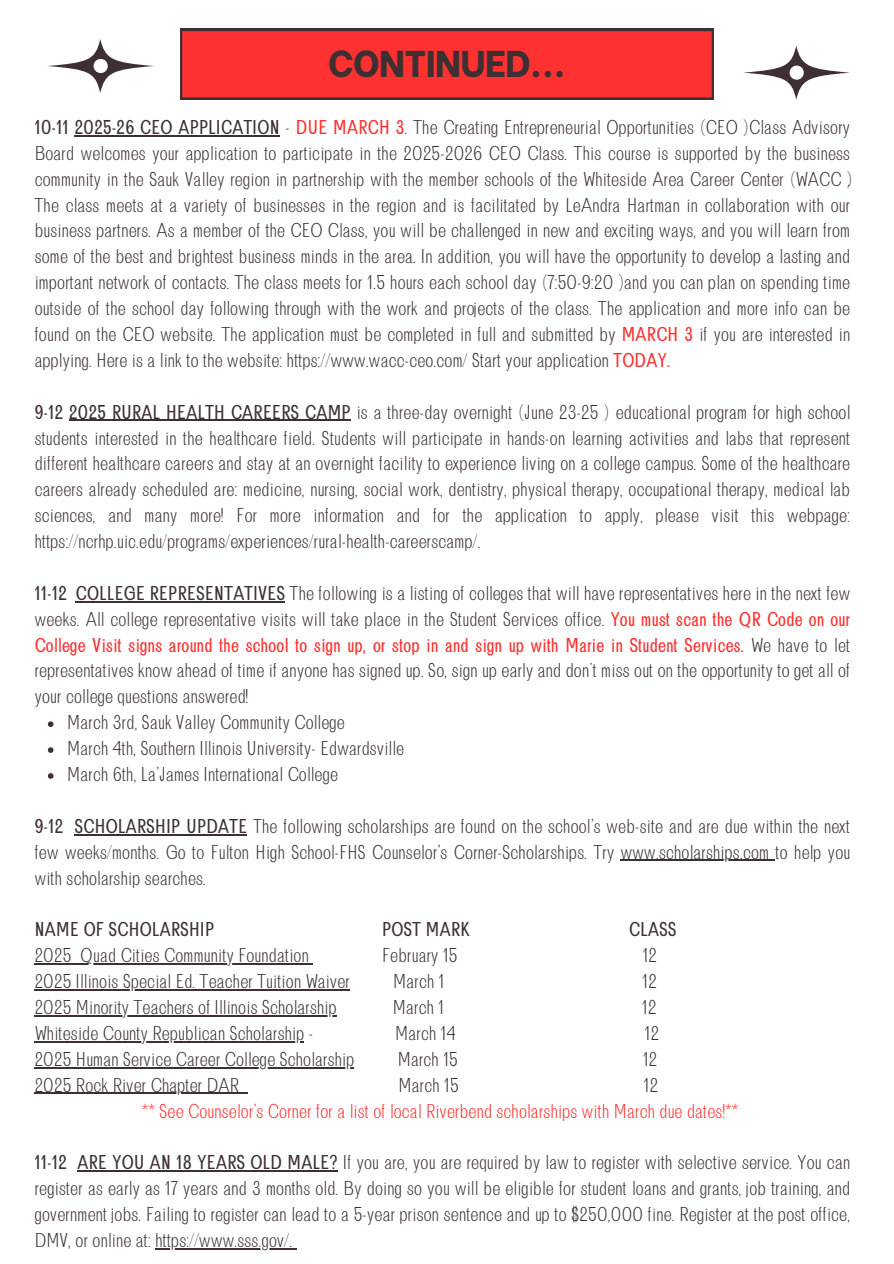
<style>
.page{position:relative;width:894px;height:1264px;background:#fff}
.page>*{position:absolute;margin:0;border:0;box-sizing:border-box;transform-origin:0 0}
.t1{font:800 37.2px "Be Vietnam";letter-spacing:-.02em;color:#3e3032}
.t2{font:300 19.2px/25.8px "Brendon";color:#3e3032;text-align:justify}
.t3{font:19.2px "Brendon";color:#ff3131}
.t4{font:300 19.2px "Brendon";color:#ff3131}
.t5{font:19.2px "Brendon";color:#3e3032}
.s1{font-weight:400}
.s2{font-weight:400;color:#ff3131}
.s3{font-weight:300;color:#3e3032}
</style>
<div class="page">
<hr style="left:74px;top:135px;width:205px;height:1px;background:#3e3032">
<hr style="left:69px;top:420px;width:281px;height:1px;background:#3e3032">
<hr style="left:76px;top:601px;width:209px;height:1px;background:#3e3032">
<svg style="left:48px;top:721px;width:5px;height:6px"></svg>
<svg style="left:48px;top:747px;width:5px;height:6px"></svg>
<svg style="left:48px;top:773px;width:5px;height:5px"></svg>
<hr style="left:75px;top:834px;width:172px;height:1px;background:#3e3032">
<hr style="left:620px;top:859px;width:155px;height:2px;background:#3e3032">
<hr style="left:34px;top:963px;width:37px;height:1px;background:#3e3032">
<hr style="left:80px;top:963px;width:229px;height:1px;background:#3e3032">
<hr style="left:34px;top:989px;width:316px;height:1px;background:#3e3032">
<hr style="left:34px;top:1015px;width:302px;height:1px;background:#3e3032">
<hr style="left:34px;top:1041px;width:270px;height:1px;background:#3e3032">
<hr style="left:34px;top:1066px;width:320px;height:2px;background:#3e3032">
<hr style="left:34px;top:1092px;width:172px;height:1px;background:#3e3032">
<hr style="left:206px;top:1092px;width:33px;height:1px;background:#3e3032">
<hr style="left:77px;top:1170px;width:260px;height:1px;background:#3e3032">
<hr style="left:155px;top:1248px;width:137px;height:1px;background:#3e3032">
<svg style="left:180px;top:29px;width:533px;height:71px"></svg>
<svg style="left:48px;top:39px;width:105px;height:54px"></svg>
<svg style="left:744px;top:46px;width:105px;height:54px"></svg>
<h1 class="t1" style="left:328px;top:33px;width:239px">CONTINUED...</h1>
<p class="t2" style="left:34px;top:115px;width:817px"><span class="s1">10-11 2025-26 CEO APPLICATION</span> - <span class="s2">DUE MARCH 3</span>. The Creating Entrepreneurial Opportunities (CEO) Class Advisory Board welcomes your application to participate in the 2025-2026 CEO Class. This course is supported by the business community in the Sauk Valley region in partnership with the member schools of the Whiteside Area Career Center (WACC).<br>The class meets at a variety of businesses in the region and is facilitated by LeAndra Hartman in collaboration with our business partners. As a member of the CEO Class, you will be challenged in new and exciting ways, and you will learn from some of the best and brightest business minds in the area. In addition, you will have the opportunity to develop a lasting and important network of contacts. The class meets for 1.5 hours each school day (7:50-9:20) and you can plan on spending time outside of the school day following through with the work and projects of the class. The application and more info can be found on the CEO website. The application must be completed in full and submitted by <span class="s2">MARCH 3</span> if you are interested in applying. Here is a link to the website: https://www.wacc-ceo.com/ Start your application <span class="s2">TODAY.</span></p>
<p class="t2" style="left:34px;top:399px;width:817px"><span class="s1">9-12 2025 RURAL HEALTH CAREERS CAMP</span> is a three-day overnight (June 23-25) educational program for high school students interested in the healthcare field. Students will participate in hands-on learning activities and labs that represent different healthcare careers and stay at an overnight facility to experience living on a college campus. Some of the healthcare careers already scheduled are: medicine, nursing, social work, dentistry, physical therapy, occupational therapy, medical lab sciences, and many more! For more information and for the application to apply, please visit this webpage: https://ncrhp.uic.edu/programs/experiences/rural-health-careerscamp/.</p>
<p class="t2" style="left:34px;top:580px;width:817px"><span class="s1">11-12 COLLEGE REPRESENTATIVES</span> The following is a listing of colleges that will have representatives here in the next few</p>
<p class="t2" style="left:34px;top:606px;width:817px">weeks. All college representative visits will take place in the Student Services office. <span class="s2">You must scan the QR Code on our</span></p>
<p class="t3" style="left:34px;top:633px;width:817px">College Visit signs around the school to sign up, or stop in and sign up with Marie in Student Services. <span class="s3">We have to let</span></p>
<p class="t2" style="left:34px;top:658px;width:817px">representatives know ahead of time if anyone has signed up. So, sign up early and don't miss out on the opportunity to get all of</p>
<p class="t2" style="left:34px;top:684px;width:215px">your college questions answered!</p>
<p class="t2" style="left:67px;top:710px;width:279px">March 3rd, Sauk Valley Community College</p>
<p class="t2" style="left:67px;top:736px;width:338px">March 4th, Southern Illinois University- Edwardsville</p>
<p class="t2" style="left:67px;top:761px;width:272px">March 6th, La’James International College</p>
<p class="t2" style="left:34px;top:813px;width:817px"><span class="s1">9-12 SCHOLARSHIP UPDATE</span> The following scholarships are found on the school’s web-site and are due within the next few weeks/months. Go to Fulton High School-FHS Counselor’s Corner-Scholarships. Try www.scholarships.com to help you with scholarship searches.</p>
<p class="t5" style="left:34px;top:918px;width:181px">NAME OF SCHOLARSHIP</p>
<p class="t5" style="left:382px;top:918px;width:89px">POST MARK</p>
<p class="t5" style="left:628px;top:918px;width:49px">CLASS</p>
<p class="t2" style="left:34px;top:943px;width:276px">2025 Quad Cities Community Foundation</p>
<p class="t2" style="left:382px;top:943px;width:77px">February 15</p>
<p class="t2" style="left:642px;top:943px;width:16px">12</p>
<p class="t2" style="left:34px;top:968px;width:317px">2025 Illinois Special Ed. Teacher Tuition Waiver</p>
<p class="t2" style="left:393px;top:968px;width:53px">March 1</p>
<p class="t2" style="left:642px;top:968px;width:16px">12</p>
<p class="t2" style="left:34px;top:994px;width:303px">2025 Minority Teachers of Illinois Scholarship</p>
<p class="t2" style="left:392px;top:994px;width:53px">March 1</p>
<p class="t2" style="left:641px;top:994px;width:16px">12</p>
<p class="t2" style="left:34px;top:1020px;width:280px">Whiteside County Republican Scholarship -</p>
<p class="t2" style="left:394px;top:1020px;width:62px">March 14</p>
<p class="t2" style="left:644px;top:1020px;width:16px">12</p>
<p class="t2" style="left:34px;top:1046px;width:321px">2025 Human Service Career College Scholarship</p>
<p class="t2" style="left:397px;top:1046px;width:62px">March 15</p>
<p class="t2" style="left:642px;top:1046px;width:16px">12</p>
<p class="t2" style="left:34px;top:1072px;width:206px">2025 Rock River Chapter DAR</p>
<p class="t2" style="left:398px;top:1072px;width:62px">March 15</p>
<p class="t2" style="left:643px;top:1072px;width:16px">12</p>
<p class="t4" style="left:142px;top:1099px;width:598px">** See Counselor’s Corner for a list of local Riverbend scholarships with March due dates!**</p>
<p class="t2" style="left:34px;top:1150px;width:817px"><span class="s1">11-12 ARE YOU AN 18 YEARS OLD MALE?</span> If you are, you are required by law to register with selective service. You can register as early as 17 years and 3 months old. By doing so you will be eligible for student loans and grants, job training, and government jobs. Failing to register can lead to a 5-year prison sentence and up to $250,000 fine. Register at the post office, DMV, or online at: https://www.sss.gov/.</p>
</div>
